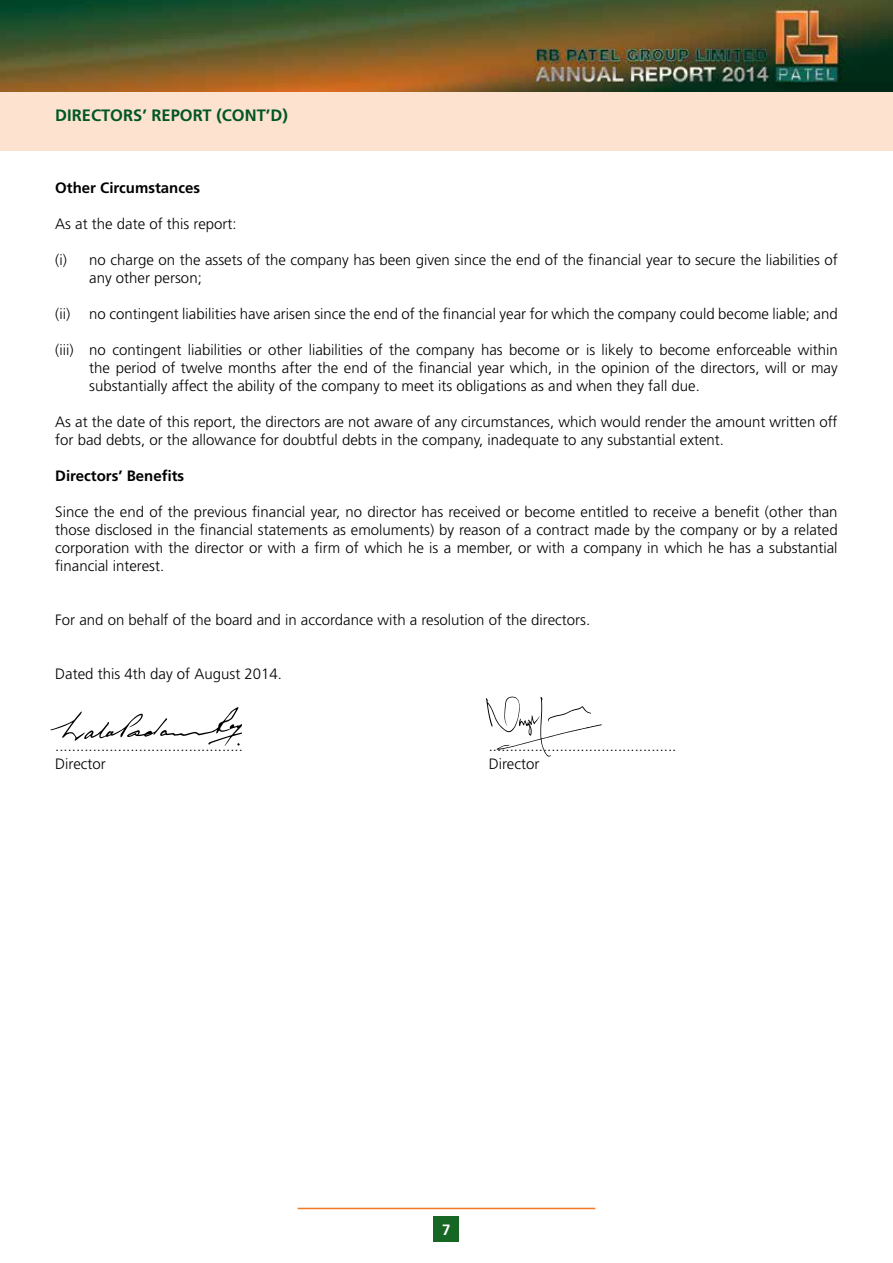
<style>
.page{position:relative;width:893px;height:1263px;background:#fff}
.page>*{position:absolute;margin:0;border:0;box-sizing:border-box;transform-origin:0 0}
.t1{font:700 16.5px "Frutiger";color:#005625}
.t2{font:300 15px/18px "Frutiger";color:#000}
.t3{font:700 15px "Frutiger";color:#000}
.t4{font:700 15px "Frutiger";color:#fff}
</style>
<div class="page">
<img style="left:0;top:0;width:893px;height:92px">
<hr style="left:298px;top:1208px;width:297px;height:1px;background:#f47920">
<div style="left:433px;top:1216px;width:26px;height:26px;background:#166624"></div>
<div style="left:0;top:92px;width:893px;height:59px;background:#fee2d0"></div>
<svg style="left:50px;top:707px;width:192px;height:39px"></svg>
<svg style="left:486px;top:697px;width:116px;height:60px"></svg>
<p class="t1" style="left:55px;top:105px;width:234px">DIRECTORS’ REPORT (CONT’D)</p>
<p class="t3" style="left:55px;top:179px;width:146px">Other Circumstances</p>
<p class="t2" style="left:55px;top:215px;width:183px">As at the date of this report:</p>
<p class="t2" style="left:89px;top:251px;width:750px;text-indent:-34px">(i) no charge on the assets of the company has been given since the end of the financial year to secure the liabilities of any other person;</p>
<p class="t2" style="left:55px;top:305px;width:784px">(ii) no contingent liabilities have arisen since the end of the financial year for which the company could become liable; and</p>
<p class="t2" style="left:89px;top:341px;width:750px;text-align:justify;text-indent:-34px">(iii) no contingent liabilities or other liabilities of the company has become or is likely to become enforceable within the period of twelve months after the end of the financial year which, in the opinion of the directors, will or may substantially affect the ability of the company to meet its obligations as and when they fall due.</p>
<p class="t2" style="left:55px;top:413px;width:784px">As at the date of this report, the directors are not aware of any circumstances, which would render the amount written off for bad debts, or the allowance for doubtful debts in the company, inadequate to any substantial extent.</p>
<p class="t3" style="left:55px;top:467px;width:130px">Directors’ Benefits</p>
<p class="t2" style="left:55px;top:503px;width:784px;text-align:justify">Since the end of the previous financial year, no director has received or become entitled to receive a benefit (other than those disclosed in the financial statements as emoluments) by reason of a contract made by the company or by a related corporation with the director or with a firm of which he is a member, or with a company in which he has a substantial financial interest.</p>
<p class="t2" style="left:55px;top:611px;width:536px">For and on behalf of the board and in accordance with a resolution of the directors.</p>
<p class="t2" style="left:55px;top:665px;width:228px">Dated this 4th day of August 2014.</p>
<p class="t2" style="left:55px;top:737px;width:189px">.............................................</p>
<p class="t2" style="left:489px;top:737px;width:189px">.............................................</p>
<p class="t2" style="left:55px;top:755px;width:52px">Director</p>
<p class="t2" style="left:489px;top:755px;width:52px">Director</p>
<p class="t4" style="left:442px;top:1220px;width:10px">7</p>
</div>
